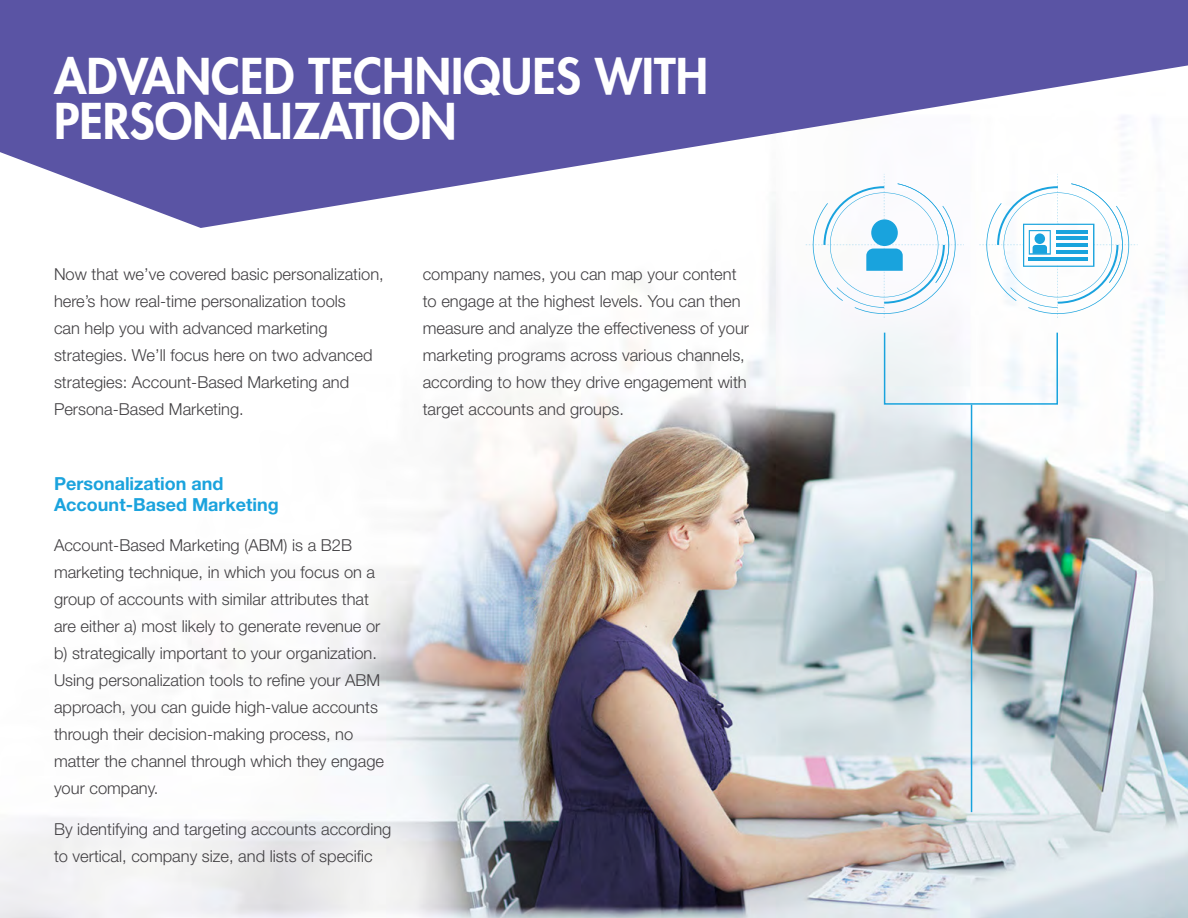
<style>
.page{position:relative;width:1188px;height:918px;background:#fff}
.page>*{position:absolute;margin:0;border:0;box-sizing:border-box;transform-origin:0 0}
.t1{font:800 48px/45px "Futura Std";color:#fff}
.t2{font:700 18px/21px "Helvetica Neue LT Std";color:#1ba3dd}
.t3{font:300 16.5px/27px "Helvetica Neue LT Std";color:#424043}
</style>
<div class="page">
<img style="left:0;top:228px;width:1188px;height:690px">
<svg style="left:0;top:0;width:1188px;height:228px;fill:#5a54a4"></svg>
<svg style="left:806px;top:174px;width:158px;height:144px"></svg>
<div style="left:871px;top:219px;width:27px;height:27px;background:#19a3dd;border-radius:50%"></div>
<svg style="left:979px;top:174px;width:159px;height:144px"></svg>
<div style="left:1035px;top:233px;width:10px;height:11px;background:#19a3dd;border-radius:50%"></div>
<hr style="left:971px;top:405px;width:1px;height:407px;background:#19a3dd">
<div style="left:884px;top:332px;width:174px;height:73px;border:2px solid #19a3dd"></div>
<h1 class="t1" style="left:54px;top:53px;width:656px">ADVANCED TECHNIQUES WITH<br>PERSONALIZATION</h1>
<p class="t3" style="left:54px;top:260px;width:331px">Now that we’ve covered basic personalization, here’s how real-time personalization tools<br>can help you with advanced marketing strategies. We’ll focus here on two advanced strategies: Account-Based Marketing and Persona-Based Marketing.</p>
<p class="t2" style="left:54px;top:472px;width:226px">Personalization and<br>Account-Based Marketing</p>
<p class="t3" style="left:54px;top:531px;width:332px">Account-Based Marketing (ABM) is a B2B marketing technique, in which you focus on a group of accounts with similar attributes that are either a) most likely to generate revenue or b) strategically important to your organization.<br>Using personalization tools to refine your ABM approach, you can guide high-value accounts through their decision-making process, no matter the channel through which they engage your company.</p>
<p class="t3" style="left:54px;top:815px;width:339px">By identifying and targeting accounts according to vertical, company size, and lists of specific</p>
<p class="t3" style="left:423px;top:260px;width:328px">company names, you can map your content to engage at the highest levels. You can then measure and analyze the effectiveness of your marketing programs across various channels, according to how they drive engagement with target accounts and groups.</p>
</div>
